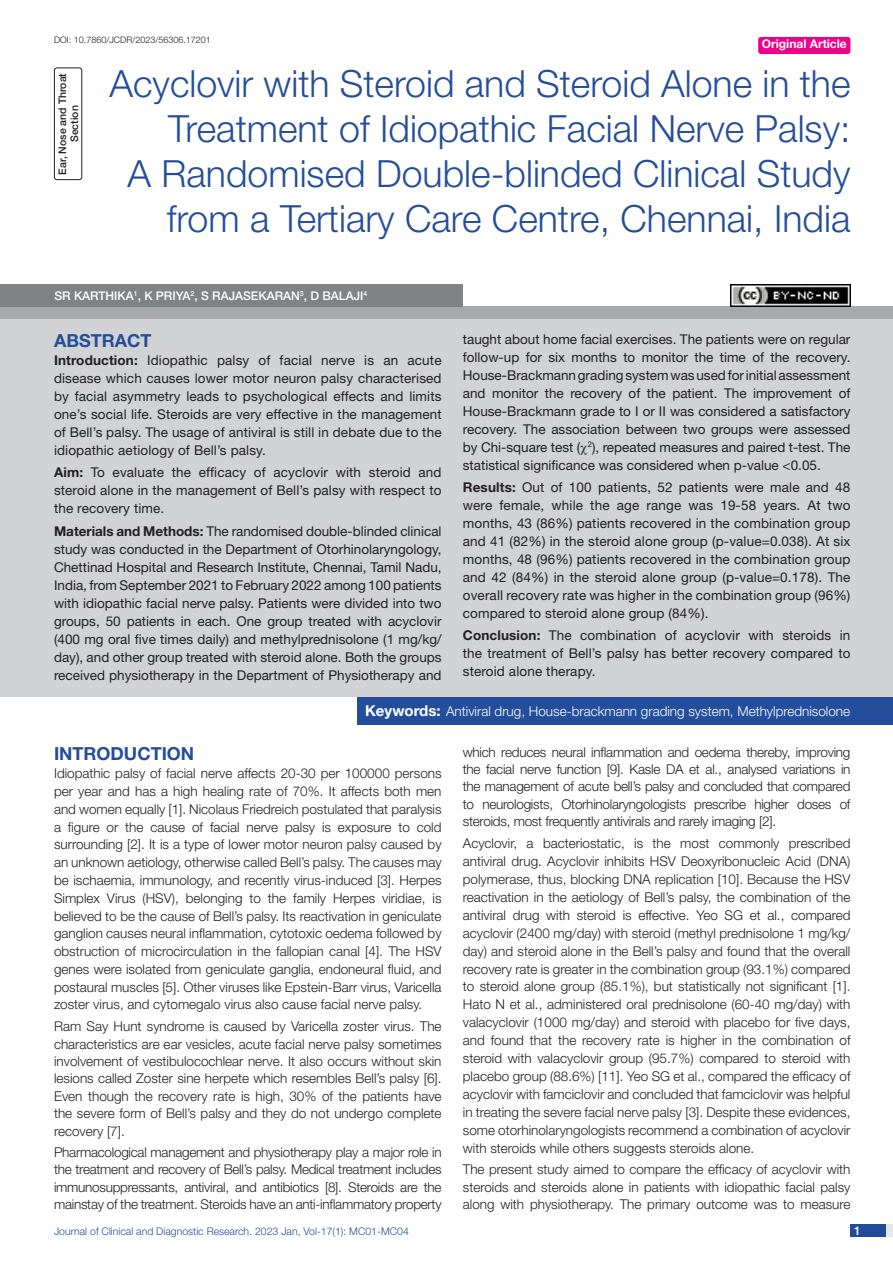
<style>
.page{position:relative;width:893px;height:1263px;background:#fff}
.page>*{position:absolute;margin:0;border:0;box-sizing:border-box;transform-origin:0 0}
.t1{font:300 37.5px/45px "Helvetica Neue";color:#244e9b;text-align:right}
.Heading{font:700 18px "Helvetica Neue";color:#244e9b}
.Abstract_head{font:700 18px "Helvetica Neue";color:#244e9b}
.Body_text{font:300 13.5px/17.9px "Helvetica Neue";color:#231f20;text-align:justify}
.Abstract_Text{font:13.5px/18px "Helvetica Neue";letter-spacing:.01em;color:#231f20;text-align:justify}
.Key_words{font:300 13.5px "Helvetica Neue";color:#fff}
.Author{font:500 12px "Helvetica Neue";color:#fff}
.t2{font:700 12px "Helvetica Neue";color:#fff}
.t3{font:300 10.5px "Helvetica Neue";color:#244e9b}
.section{font:500 10.5px/12px "Helvetica Neue";color:#231f20;text-align:center}
.DOI{font:300 9px "Helvetica Neue";color:#231f20}
.s1{font-weight:700}
.s2{font-weight:700;font-size:15px}
</style>
<div class="page">
<div style="left:850px;top:1224px;width:43px;height:13px;background:#e6e7e9"></div>
<div style="left:850px;top:1224px;width:35px;height:13px;background:#214c99"></div>
<div style="left:758px;top:37px;width:92px;height:17px;background:#ed028c;border-radius:3px"></div>
<div style="left:54px;top:68px;width:28px;height:112px;border:1px solid #231f20;border-radius:3px"></div>
<div style="left:0;top:307px;width:893px;height:12px;background:#a8a9ad"></div>
<div style="left:0;top:284px;width:463px;height:23px;background:#808285"></div>
<div style="left:0;top:319px;width:893px;height:378px;background:#d1d2d4"></div>
<div style="left:357px;top:697px;width:536px;height:27px;background:#244e9b"></div>
<img style="left:730px;top:284px;width:120px;height:23px">
<p class="DOI" style="left:54px;top:35px;width:158px">DOI: 10.7860/JCDR/2023/56306.17201</p>
<p class="t2" style="left:762px;top:37px;width:87px">Original Article</p>
<p class="section" style="left:56px;top:175px;width:103px;rotate:-90deg">EAR, NOSE AND THROAT<br>SECTION</p>
<p class="t1" style="left:110px;top:60px;width:742px">Acyclovir with Steroid and Steroid Alone in the Treatment of Idiopathic Facial Nerve Palsy:<br>A Randomised Double-blinded Clinical Study from a Tertiary Care Centre, Chennai, India</p>
<p class="Author" style="left:54px;top:289px;width:198px">SR KARTHIKA<sup>1</sup>, K PRIYA<sup>2</sup>, S RAJASEK</p>
<p class="Author" style="left:267px;top:289px;width:102px">ARAN <sup>3</sup>, D BALAJI<sup>4</sup></p>
<p class="Abstract_head" style="left:54px;top:329px;width:99px">ABSTRACT</p>
<p class="Abstract_Text" style="left:54px;top:351px;width:389px"><span class="s1">Introduction:</span> Idiopathic palsy of facial nerve is an acute disease which causes lower motor neuron palsy characterised by facial asymmetry leads to psychological effects and limits one’s social life. Steroids are very effective in the management of Bell’s palsy. The usage of antiviral is still in debate due to the idiopathic aetiology of Bell’s palsy.</p>
<p class="Abstract_Text" style="left:54px;top:463px;width:389px"><span class="s1">Aim:</span> To evaluate the efficacy of acyclovir with steroid and steroid alone in the management of Bell’s palsy with respect to the recovery time.</p>
<p class="Abstract_Text" style="left:54px;top:521px;width:389px"><span class="s1">Materials and Methods:</span> The randomised double-blinded clinical study was conducted in the Department of Otorhinolaryngology, Chettinad Hospital and Research Institute, Chennai, Tamil Nadu, India, from September 2021 to February 2022 among 100 patients with idiopathic facial nerve palsy. Patients were divided into two groups, 50 patients in each. One group treated with acyclovir (400 mg oral five times daily) and methylprednisolone (1 mg/kg/ day), and other group treated with steroid alone. Both the groups received physiotherapy in the Department of Physiotherapy and</p>
<p class="Abstract_Text" style="left:463px;top:330px;width:389px">taught about home facial exercises. The patients were on regular follow-up for six months to monitor the time of the recovery.<br>House-Brackmann grading system was used for initial assessment and monitor the recovery of the patient. The improvement of House-Brackmann grade to I or II was considered a satisfactory recovery. The association between two groups were assessed by Chi-square test ( <sup>2</sup>), repeated measures and paired t-test. The statistical significance was considered when p-value &lt;0.05.</p>
<p class="Abstract_Text" style="left:463px;top:478px;width:389px"><span class="s1">Results:</span> Out of 100 patients, 52 patients were male and 48 were female, while the age range was 19-58 years. At two months, 43 (86%) patients recovered in the combination group and 41 (82%) in the steroid alone group (p-value=0.038). At six months, 48 (96%) patients recovered in the combination group and 42 (84%) in the steroid alone group (p-value=0.178). The overall recovery rate was higher in the combination group (96%) compared to steroid alone group (84%).</p>
<p class="Abstract_Text" style="left:463px;top:626px;width:389px"><span class="s1">Conclusion:</span> The combination of acyclovir with steroids in the treatment of Bell’s palsy has better recovery compared to steroid alone therapy.</p>
<p class="Key_words" style="left:365px;top:703px;width:487px"><span class="s2">Keywords:</span> Antiviral drug, House-brackmann grading system, Methylprednisolone</p>
<p class="Heading" style="left:54px;top:743px;width:142px">INTRODUCTION</p>
<p class="Body_text" style="left:54px;top:764px;width:389px">Idiopathic palsy of facial nerve affects 20-30 per 100000 persons per year and has a high healing rate of 70%. It affects both men and women equally [1]. Nicolaus Friedreich postulated that paralysis a figure or the cause of facial nerve palsy is exposure to cold surrounding [2]. It is a type of lower motor neuron palsy caused by an unknown aetiology, otherwise called Bell’s palsy. The causes may be ischaemia, immunology, and recently virus-induced [3]. Herpes Simplex Virus (HSV), belonging to the family Herpes viridiae, is believed to be the cause of Bell’s palsy. Its reactivation in geniculate ganglion causes neural inflammation, cytotoxic oedema followed by obstruction of microcirculation in the fallopian canal [4]. The HSV genes were isolated from geniculate ganglia, endoneural fluid, and postaural muscles [5]. Other viruses like Epstein-Barr virus, Varicella zoster virus, and cytomegalo virus also cause facial nerve palsy.</p>
<p class="Body_text" style="left:54px;top:1017px;width:389px;line-height:17.4px">Ram Say Hunt syndrome is caused by Varicella zoster virus. The characteristics are ear vesicles, acute facial nerve palsy sometimes involvement of vestibulocochlear nerve. It also occurs without skin lesions called Zoster sine herpete which resembles Bell’s palsy [6].<br>Even though the recovery rate is high, 30% of the patients have the severe form of Bell’s palsy and they do not undergo complete recovery [7].</p>
<p class="Body_text" style="left:54px;top:1143px;width:389px;line-height:17.2px">Pharmacological management and physiotherapy play a major role in the treatment and recovery of Bell’s palsy. Medical treatment includes immunosuppressants, antiviral, and antibiotics [8]. Steroids are the mainstay of the treatment. Steroids have an anti-inflammatory property</p>
<p class="Body_text" style="left:463px;top:743px;width:389px;line-height:17.2px">which reduces neural inflammation and oedema thereby, improving the facial nerve function [9]. Kasle DA et al., analysed variations in the management of acute bell’s palsy and concluded that compared to neurologists, Otorhinolaryngologists prescribe higher doses of steroids, most frequently antivirals and rarely imaging [2].</p>
<p class="Body_text" style="left:463px;top:834px;width:389px">Acyclovir, a bacteriostatic, is the most commonly prescribed antiviral drug. Acyclovir inhibits HSV Deoxyribonucleic Acid (DNA) polymerase, thus, blocking DNA replication [10]. Because the HSV reactivation in the aetiology of Bell’s palsy, the combination of the antiviral drug with steroid is effective. Yeo SG et al., compared acyclovir (2400 mg/day) with steroid (methyl prednisolone 1 mg/kg/ day) and steroid alone in the Bell’s palsy and found that the overall recovery rate is greater in the combination group (93.1%) compared to steroid alone group (85.1%), but statistically not significant [1].<br>Hato N et al., administered oral prednisolone (60-40 mg/day) with valacyclovir (1000 mg/day) and steroid with placebo for five days, and found that the recovery rate is higher in the combination of steroid with valacyclovir group (95.7%) compared to steroid with placebo group (88.6%) [11]. Yeo SG et al., compared the efficacy of acyclovir with famciclovir and concluded that famciclovir was helpful in treating the severe facial nerve palsy [3]. Despite these evidences, some otorhinolaryngologists recommend a combination of acyclovir with steroids while others suggests steroids alone.</p>
<p class="Body_text" style="left:463px;top:1160px;width:389px;line-height:17.2px">The present study aimed to compare the efficacy of acyclovir with steroids and steroids alone in patients with idiopathic facial palsy along with physiotherapy. The primary outcome was to measure</p>
<p class="t3" style="left:54px;top:1225px;width:356px">Journal of Clinical and Diagnostic Research. 2023 Jan, Vol-17(1): MC01-MC04</p>
<p class="Author" style="left:854px;top:1223px;width:8px">1</p>
</div>
